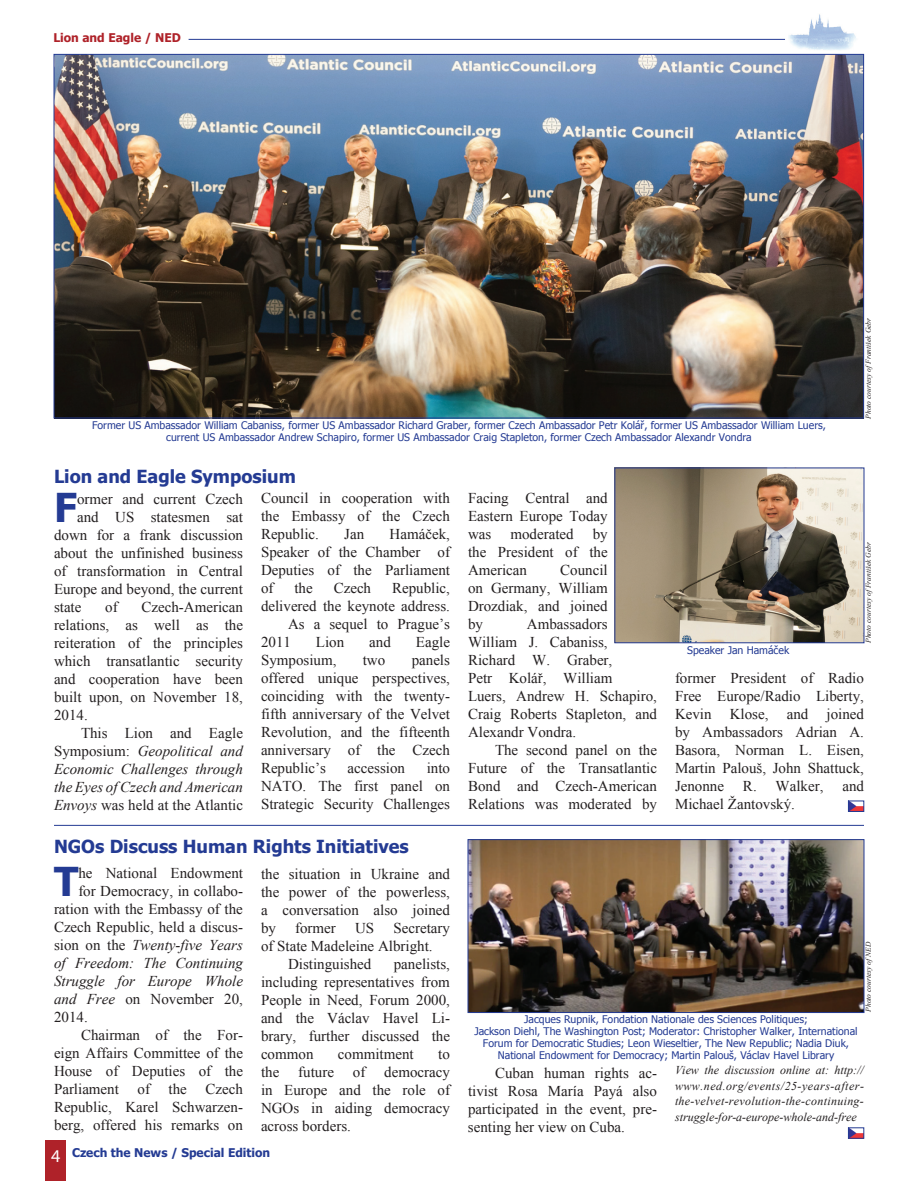
<style>
.page{position:relative;width:918px;height:1188px;background:#fff}
.page>*{position:absolute;margin:0;border:0;box-sizing:border-box;transform-origin:0 0}
.t1{font:700 39.75px "Tahoma";color:#243b93}
.t2{font:700 18px "Tahoma";color:#243b93}
.t3{font:18px "Myriad Pro";color:#fff}
.t4{font:15px/18px "Times New Roman";color:#231f20;text-align:justify}
.t5{font:italic 15px/18px "Times New Roman";color:#231f20;text-align:justify}
.t6{font:italic 12px/15.8px "Times New Roman";color:#231f20;text-align:justify}
.t7{font:700 12px "Tahoma";color:#243b93}
.t8{font:700 12px "Tahoma";color:#af2229}
.t9{font:10.5px/12px "Tahoma";color:#243b93;text-align:center}
.t10{font:italic 7.5px "Times New Roman";color:#231f20}
.s1{font-style:normal}
.s2{font-style:italic}
</style>
<div class="page">
<div style="left:45px;top:1141px;width:21px;height:40px;background:#af2229"></div>
<img style="left:788px;top:14px;width:68px;height:36px">
<hr style="left:189px;top:39px;width:596px;height:1px;background:#243b93">
<img style="left:56px;top:56px;width:806px;height:360px">
<img style="left:616px;top:470px;width:246px;height:171px">
<div style="left:614px;top:468px;width:250px;height:175px;border:1px solid #243b93"></div>
<hr style="left:54px;top:825px;width:810px;height:1px;background:#243b93">
<img style="left:850px;top:803px;width:12px;height:7px">
<div style="left:848px;top:801px;width:16px;height:11px;border:1px solid #243b93"></div>
<img style="left:470px;top:841px;width:392px;height:170px">
<div style="left:468px;top:839px;width:396px;height:174px;border:1px solid #243b93"></div>
<img style="left:850px;top:1130px;width:12px;height:6px">
<div style="left:848px;top:1128px;width:16px;height:10px;border:1px solid #243b93"></div>
<p class="t8" style="left:53px;top:29px;width:129px">Lion and Eagle / NED</p>
<p class="t9" style="left:92px;top:419px;width:735px">Former US Ambassador William Cabaniss, former US Ambassador Richard Graber, former Czech Ambassador Petr Kolář, former US Ambassador William Luers, current US Ambassador Andrew Schapiro, former US Ambassador Craig Stapleton, former Czech Ambassador Alexandr Vondra</p>
<p class="t2" style="left:54px;top:463px;width:243px">Lion and Eagle Symposium</p>
<p class="t10" style="left:863px;top:419px;width:102px;rotate:-90deg">Photo courtesy ofFrantišek Gebr</p>
<h1 class="t1" style="left:54px;top:479px;width:25px">F</h1>
<p class="t4" style="left:77px;top:489px;width:167px">ormer and current Czech</p>
<p class="t4" style="left:261px;top:489px;width:190px">Council in cooperation with the Embassy of the Czech Republic.</p>
<p class="t4" style="left:77px;top:507px;width:167px">and US statesmen sat</p>
<p class="t4" style="left:54px;top:525px;width:191px">down for a frank discussion</p>
<p class="t4" style="left:54px;top:543px;width:190px">about the unfinished business</p>
<p class="t4" style="left:54px;top:561px;width:190px">of transformation in Central</p>
<p class="t4" style="left:54px;top:579px;width:191px">Europe and beyond, the current</p>
<p class="t4" style="left:54px;top:597px;width:29px">state</p>
<p class="t4" style="left:105px;top:597px;width:14px">of</p>
<p class="t4" style="left:261px;top:525px;width:191px;text-indent:129px">Hamáček, Speaker of the Chamber of Deputies of the Parliament of</p>
<p class="t4" style="left:344px;top:525px;width:21px">Jan</p>
<p class="t4" style="left:294px;top:579px;width:20px">the</p>
<p class="t4" style="left:334px;top:579px;width:39px">Czech</p>
<p class="t4" style="left:392px;top:579px;width:59px">Republic,</p>
<p class="t4" style="left:261px;top:597px;width:190px">delivered the keynote address.</p>
<p class="t4" style="left:288px;top:615px;width:163px">As a sequel to Prague’s</p>
<p class="t4" style="left:261px;top:633px;width:31px">2011</p>
<p class="t4" style="left:316px;top:633px;width:30px">Lion</p>
<p class="t4" style="left:369px;top:633px;width:23px">and</p>
<p class="t4" style="left:416px;top:633px;width:36px">Eagle</p>
<p class="t4" style="left:261px;top:651px;width:77px">Symposium,</p>
<p class="t4" style="left:363px;top:651px;width:24px">two</p>
<p class="t4" style="left:54px;top:597px;width:191px;text-indent:87px">Czech-American relations, as well as the reiteration of the principles which transatlantic security and cooperation have been built upon, on November 18, 2014.</p>
<p class="t5" style="left:54px;top:723px;width:191px;text-indent:27px"><span class="s1">This Lion and Eagle Symposium:</span> Geopolitical and Economic Challenges through the Eyes of Czech and American Envoys <span class="s1">was held at the Atlantic</span></p>
<p class="t4" style="left:261px;top:651px;width:191px;text-indent:151px">panels offered unique perspectives, coinciding with the twenty&shy;fifth anniversary of the Velvet Revolution, and the fifteenth anniversary of the Czech Republic’s</p>
<p class="t4" style="left:261px;top:759px;width:191px;text-indent:166px">into NATO. The first panel on Strategic Security Challenges</p>
<p class="t2" style="left:54px;top:834px;width:356px">NGOs Discuss Human Rights Initiatives</p>
<p class="t4" style="left:261px;top:865px;width:191px">the situation in Ukraine and the power of the powerless, a conversation also joined by</p>
<p class="t4" style="left:348px;top:759px;width:59px">accession</p>
<h1 class="t1" style="left:54px;top:854px;width:26px">T</h1>
<p class="t4" style="left:78px;top:864px;width:166px">he National Endowment</p>
<p class="t4" style="left:78px;top:882px;width:166px">for Democracy, in collabo-</p>
<p class="t4" style="left:54px;top:900px;width:190px">ration with the Embassy of the</p>
<p class="t4" style="left:54px;top:918px;width:190px">Czech Republic, held a discus-</p>
<p class="t5" style="left:54px;top:936px;width:190px"><span class="s1">sion on the</span> Twenty-five Years</p>
<p class="t5" style="left:54px;top:954px;width:190px">of Freedom: The Continuing</p>
<p class="t5" style="left:54px;top:972px;width:190px">Struggle for Europe Whole</p>
<p class="t4" style="left:54px;top:990px;width:190px"><span class="s2">and Free</span> on November 20,</p>
<p class="t4" style="left:54px;top:1008px;width:35px">2014.</p>
<p class="t4" style="left:81px;top:1026px;width:163px">Chairman of the For-</p>
<p class="t4" style="left:54px;top:1044px;width:191px">eign Affairs Committee of the</p>
<p class="t4" style="left:54px;top:1062px;width:191px">House of Deputies of the</p>
<p class="t4" style="left:54px;top:1080px;width:191px">Parliament of the Czech</p>
<p class="t4" style="left:54px;top:1098px;width:190px">Republic, Karel Schwarzen-</p>
<p class="t4" style="left:54px;top:1116px;width:190px">berg, offered his remarks on</p>
<p class="t4" style="left:295px;top:919px;width:42px">former</p>
<p class="t4" style="left:355px;top:919px;width:21px">US</p>
<p class="t4" style="left:393px;top:919px;width:58px">Secretary</p>
<p class="t4" style="left:261px;top:937px;width:173px">of State Madeleine Albright.</p>
<p class="t4" style="left:288px;top:955px;width:85px">Distinguished</p>
<p class="t4" style="left:261px;top:955px;width:191px;text-indent:133px">panelists, including representatives from People in Need, Forum 2000, and the Václav Havel Li&shy;brary, further discussed the common</p>
<p class="t4" style="left:338px;top:1045px;width:77px">commitment</p>
<p class="t4" style="left:438px;top:1045px;width:13px">to</p>
<p class="t4" style="left:261px;top:1063px;width:191px;text-indent:123px">democracy in Europe and the role of NGOs in aiding democracy across borders.</p>
<p class="t4" style="left:261px;top:1063px;width:20px">the</p>
<p class="t4" style="left:298px;top:1063px;width:37px">future</p>
<p class="t4" style="left:353px;top:1063px;width:14px">of</p>
<p class="t3" style="left:51px;top:1145px;width:11px">4</p>
<p class="t7" style="left:72px;top:1144px;width:200px">Czech the News / Special Edition</p>
<p class="t4" style="left:468px;top:489px;width:141px">Facing Central and Eastern Europe Today was</p>
<p class="t4" style="left:468px;top:525px;width:141px;text-indent:125px">by the President of the American</p>
<p class="t4" style="left:510px;top:525px;width:65px">moderated</p>
<p class="t4" style="left:468px;top:561px;width:141px;text-indent:92px">Council on Germany, William Drozdiak, and joined by</p>
<p class="t4" style="left:468px;top:615px;width:190px;text-align:left;text-indent:59px">Ambassadors<br>William J. Cabaniss,<br>Richard W. Graber,<br>Petr Kolář, William<br>Luers, Andrew H. Schapiro,<br>Craig Roberts Stapleton, and<br>Alexandr Vondra.</p>
<p class="t4" style="left:468px;top:741px;width:191px;text-indent:27px">The second panel on the Future of the Transatlantic Bond and Czech-American Relations was moderated by</p>
<p class="t9" style="left:687px;top:643px;width:104px">Speaker Jan Hamáček</p>
<p class="t10" style="left:863px;top:643px;width:102px;rotate:-90deg">Photo courtesy ofFrantišek Gebr</p>
<p class="t4" style="left:675px;top:669px;width:191px">former President of Radio Free Europe/Radio Liberty, Kevin Klose, and joined by Ambassadors Adrian A.<br>Basora, Norman L. Eisen, Martin Palouš, John Shattuck, Jenonne</p>
<p class="t4" style="left:743px;top:777px;width:82px">R. Walker,</p>
<p class="t4" style="left:842px;top:777px;width:23px">and</p>
<p class="t4" style="left:675px;top:795px;width:121px">Michael Žantovský.</p>
<p class="t10" style="left:863px;top:1012px;width:72px;rotate:-90deg">Photo courtesy ofNED</p>
<p class="t9" style="left:474px;top:1013px;width:385px">Jacques Rupnik, Fondation Nationale des Sciences Politiques;<br>Jackson Diehl, The Washington Post; Moderator: Christopher Walker, International Forum for Democratic Studies; Leon Wieseltier, The New Republic; Nadia Diuk, National Endowment for Democracy; Martin Palouš, Václav Havel Library</p>
<p class="t6" style="left:675px;top:1062px;width:191px">View the discussion online at: http:// www.ned.org/events/25-years-after&shy;the-velvet-revolution-the-continuing&shy;struggle-for-a-europe-whole-and-free</p>
<p class="t4" style="left:468px;top:1064px;width:191px;text-indent:27px">Cuban human rights ac&shy;tivist Rosa María Payá also participated in the event, pre&shy;senting her view on Cuba.</p>
</div>
